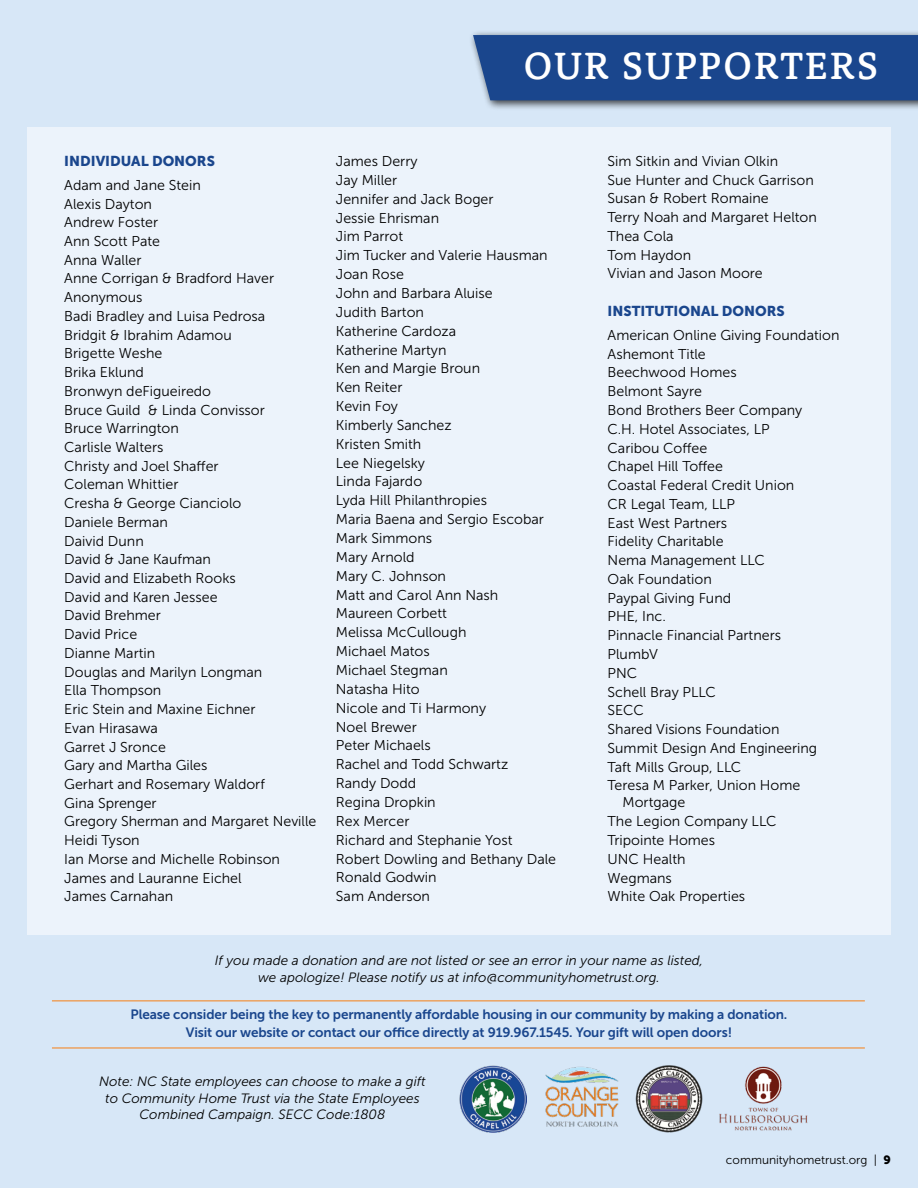
<style>
.page{position:relative;width:918px;height:1188px;background:#d7e7f7}
.page>*{position:absolute;margin:0;border:0;box-sizing:border-box;transform-origin:0 0}
.t1{font:500 39px "Rooney";letter-spacing:.05em;color:#fff}
.t2{font:14.25px/18.8px "Museo Sans 300";color:#000}
.t3{font:14.25px "Museo Sans 900";color:#1a468d}
.t4{font:italic 13.5px/16.5px "Museo Sans 300";color:#000;text-align:center}
.t5{font:13.5px/18px "Museo Sans 700";letter-spacing:-.01em;color:#1a468d;text-align:center}
.t6{font:12px "Museo Sans 300";color:#000}
.s1{font-family:"Museo Sans 900"}
</style>
<div class="page">
<div style="left:27px;top:127px;width:864px;height:808px;background:#ecf3fb"></div>
<div style="left:469px;top:30px;width:449px;height:81px;background:#000;opacity:.75"></div>
<div style="left:473px;top:35px;width:445px;height:65px;background:#1a468d"></div>
<hr style="left:52px;top:1000px;width:813px;height:1px;background:#f5841f">
<hr style="left:52px;top:1047px;width:813px;height:2px;background:#f5841f">
<img style="left:545px;top:1066px;width:74px;height:61px">
<img style="left:459px;top:1065px;width:68px;height:68px">
<img style="left:635px;top:1065px;width:68px;height:68px">
<img style="left:719px;top:1066px;width:89px;height:65px">
<h1 class="t1" style="left:524px;top:40px;width:356px">OUR SUPPORTERS</h1>
<p class="t3" style="left:64px;top:153px;width:152px">INDIVIDUAL DONORS</p>
<p class="t2" style="left:64px;top:176px;width:254px">Adam and Jane Stein<br>Alexis Dayton<br>Andrew Foster<br>Ann Scott Pate<br>Anna Waller<br>Anne Corrigan &amp; Bradford Haver<br>Anonymous<br>Badi Bradley and Luisa Pedrosa<br>Bridgit &amp; Ibrahim Adamou<br>Brigette Weshe<br>Brika Eklund<br>Bronwyn deFigueiredo<br>Bruce Guild &amp; Linda Convissor<br>Bruce Warrington<br>Carlisle Walters<br>Christy and Joel Shaffer<br>Coleman Whittier<br>Cresha &amp; George Cianciolo<br>Daniele Berman<br>Daivid Dunn<br>David &amp; Jane Kaufman<br>David and Elizabeth Rooks<br>David and Karen Jessee<br>David Brehmer<br>David Price<br>Dianne Martin<br>Douglas and Marilyn Longman<br>Ella Thompson<br>Eric Stein and Maxine Eichner<br>Evan Hirasawa<br>Garret J Sronce<br>Gary and Martha Giles<br>Gerhart and Rosemary Waldorf<br>Gina Sprenger<br>Gregory Sherman and Margaret Neville<br>Heidi Tyson<br>Ian Morse and Michelle Robinson<br>James and Lauranne Eichel<br>James Carnahan</p>
<p class="t2" style="left:336px;top:152px;width:222px">James Derry<br>Jay Miller<br>Jennifer and Jack Boger<br>Jessie Ehrisman<br>Jim Parrot<br>Jim Tucker and Valerie Hausman<br>Joan Rose<br>John and Barbara Aluise<br>Judith Barton<br>Katherine Cardoza<br>Katherine Martyn<br>Ken and Margie Broun<br>Ken Reiter<br>Kevin Foy<br>Kimberly Sanchez<br>Kristen Smith<br>Lee Niegelsky<br>Linda Fajardo<br>Lyda Hill Philanthropies<br>Maria Baena and Sergio Escobar<br>Mark Simmons<br>Mary Arnold<br>Mary C. Johnson<br>Matt and Carol Ann Nash<br>Maureen Corbett<br>Melissa McCullough<br>Michael Matos<br>Michael Stegman<br>Natasha Hito<br>Nicole and Ti Harmony<br>Noel Brewer<br>Peter Michaels<br>Rachel and Todd Schwartz<br>Randy Dodd<br>Regina Dropkin<br>Rex Mercer<br>Richard and Stephanie Yost<br>Robert Dowling and Bethany Dale<br>Ronald Godwin<br>Sam Anderson</p>
<p class="t2" style="left:608px;top:152px;width:211px">Sim Sitkin and Vivian Olkin<br>Sue Hunter and Chuck Garrison<br>Susan &amp; Robert Romaine<br>Terry Noah and Margaret Helton<br>Thea Cola<br>Tom Haydon<br>Vivian and Jason Moore</p>
<p class="t3" style="left:608px;top:303px;width:179px">INSTITUTIONAL DONORS</p>
<p class="t2" style="left:608px;top:326px;width:233px">American Online Giving Foundation<br>Ashemont Title<br>Beechwood Homes<br>Belmont Sayre<br>Bond Brothers Beer Company<br>C.H. Hotel Associates, LP<br>Caribou Coffee<br>Chapel Hill Toffee<br>Coastal Federal Credit Union<br>CR Legal Team, LLP<br>East West Partners<br>Fidelity Charitable<br>Nema Management LLC<br>Oak Foundation<br>Paypal Giving Fund<br>PHE, Inc.<br>Pinnacle Financial Partners<br>PlumbV<br>PNC<br>Schell Bray PLLC<br>SECC<br>Shared Visions Foundation<br>Summit Design And Engineering<br>Taft Mills Group, LLC<br>Teresa M Parker, Union Home</p>
<p class="t2" style="left:608px;top:793px;width:170px;text-indent:15px">Mortgage<br>The Legion Company LLC<br>Tripointe Homes<br>UNC Health<br>Wegmans<br>White Oak Properties</p>
<p class="t4" style="left:215px;top:952px;width:490px">If you made a donation and are not listed or see an error in your name as listed, we apologize! Please notify us at info@communityhometrust.org.</p>
<p class="t5" style="left:131px;top:1006px;width:658px">Please consider being the key to permanently affordable housing in our community by making a donation.<br>Visit our website or contact our office directly at 919.967.1545. Your gift will open doors!</p>
<p class="t4" style="left:99px;top:1074px;width:328px">Note: NC State employees can choose to make a gift to Community Home Trust via the State Employees<br>Combined Campaign. SECC Code:1808</p>
<p class="t6" style="left:726px;top:1153px;width:167px">communityhometrust.org | <span class="s1">9</span></p>
</div>
